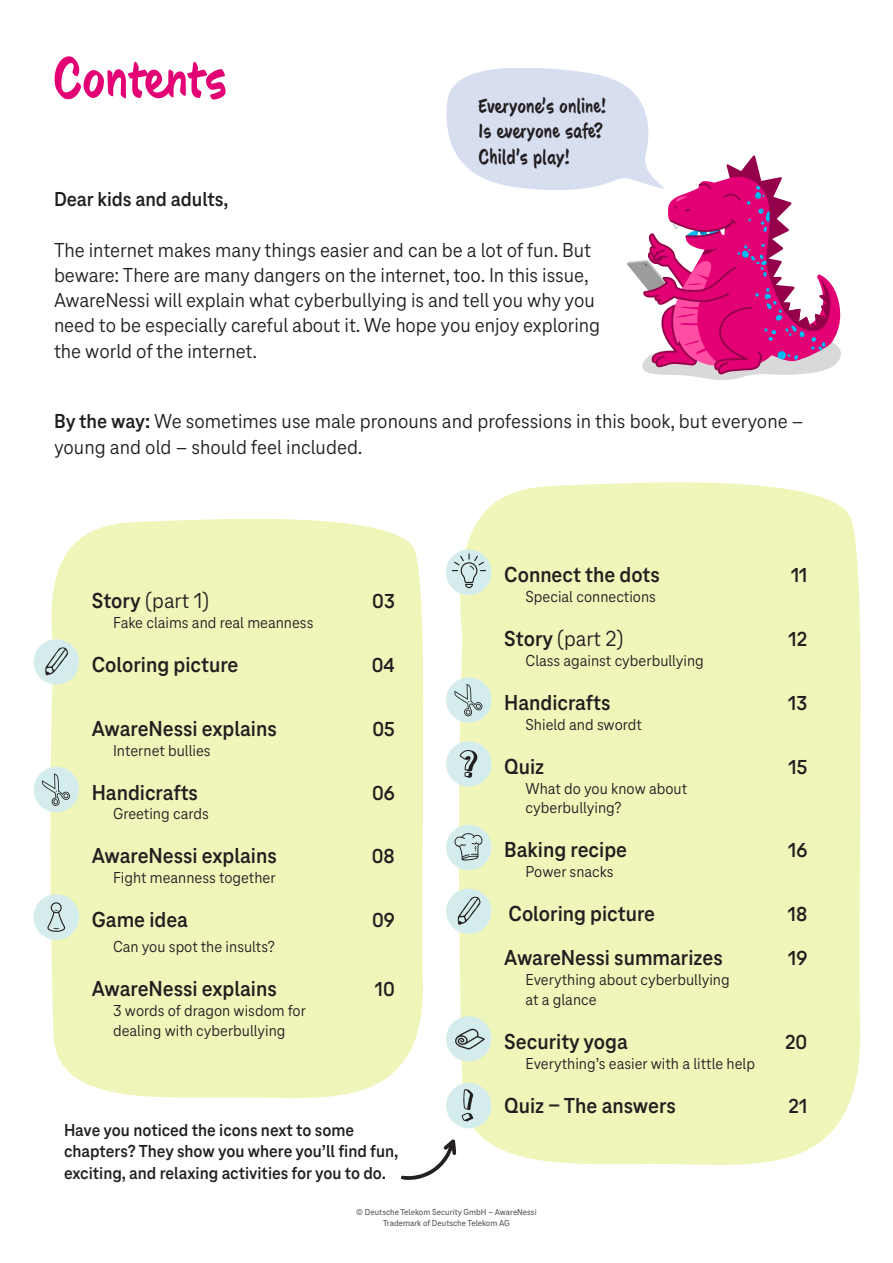
<style>
.page{position:relative;width:893px;height:1263px;background:#fff}
.page>*{position:absolute;margin:0;border:0;box-sizing:border-box;transform-origin:0 0}
.t1{font:700 57px "Tele Neo Marker";letter-spacing:.02em;color:#e20074}
.t2{font:700 22.5px "Tele Neo";color:#231f20}
.t3{font:22.5px "Tele Neo";color:#231f20}
.t4{font:21px/25.2px "Tele Neo";letter-spacing:-.005em;color:#231f20}
.t5{font:700 21px "Tele Neo";color:#231f20}
.t6{font:700 21px/25.2px "Tele Neo Marker";letter-spacing:.03em;color:#231f20}
.t7{font:700 18px/21.6px "Tele Neo";color:#231f20}
.t8{font:16.5px/19.8px "Tele Neo";color:#231f20}
.t9{font:500 9px/10.5px "Tele Neo";color:#57585a;text-align:center}
.s1{font-weight:700}
</style>
<div class="page">
<svg style="left:401px;top:1145px;width:45px;height:35px"></svg>
<div style="left:446px;top:482px;width:415px;height:683px;background:#f0f5ba"></div>
<div style="left:39px;top:518px;width:385px;height:581px;background:#f0f5ba"></div>
<svg style="left:446px;top:68px;width:395px;height:312px"></svg>
<div style="left:446px;top:549px;width:46px;height:46px;background:#d4edec;border-radius:50%"></div>
<svg style="left:452px;top:553px;width:34px;height:35px"></svg>
<div style="left:446px;top:677px;width:46px;height:46px;background:#d4edec;border-radius:50%"></div>
<svg style="left:454px;top:684px;width:29px;height:32px"></svg>
<div style="left:446px;top:741px;width:46px;height:45px;background:#d4edec;border-radius:50%"></div>
<svg style="left:460px;top:750px;width:17px;height:28px"></svg>
<div style="left:446px;top:825px;width:46px;height:45px;background:#d4edec;border-radius:50%"></div>
<svg style="left:454px;top:833px;width:29px;height:27px"></svg>
<div style="left:446px;top:888px;width:46px;height:46px;background:#d4edec;border-radius:50%"></div>
<div style="left:446px;top:1016px;width:46px;height:45px;background:#d4edec;border-radius:50%"></div>
<svg style="left:455px;top:1028px;width:30px;height:21px"></svg>
<div style="left:446px;top:1083px;width:46px;height:45px;background:#d4edec;border-radius:50%"></div>
<svg style="left:461px;top:1089px;width:12px;height:32px"></svg>
<div style="left:34px;top:639px;width:45px;height:46px;background:#d4edec;border-radius:50%"></div>
<div style="left:34px;top:767px;width:45px;height:45px;background:#d4edec;border-radius:50%"></div>
<svg style="left:42px;top:773px;width:28px;height:33px"></svg>
<div style="left:33px;top:894px;width:46px;height:46px;background:#d4edec;border-radius:50%"></div>
<svg style="left:47px;top:902px;width:18px;height:30px"></svg>
<svg style="left:45px;top:647px;width:23px;height:29px"></svg>
<svg style="left:457px;top:896px;width:23px;height:29px"></svg>
<h1 class="t1" style="left:54px;top:41px;width:173px">Contents</h1>
<p class="t6" style="left:479px;top:93px;width:129px">Everyone’s online!<br>Is everyone safe?<br>Child’s play!</p>
<p class="t5" style="left:54px;top:188px;width:176px">Dear kids and adults,</p>
<p class="t4" style="left:54px;top:237px;width:548px">The internet makes many things easier and can be a lot of fun. But beware: There are many dangers on the internet, too. In this issue, AwareNessi will explain what cyberbullying is and tell you why you need to be especially careful about it. We hope you enjoy exploring the world of the internet.</p>
<p class="t4" style="left:54px;top:409px;width:751px"><span class="s1">By the way:</span> We sometimes use male pronouns and professions in this book, but everyone – young and old – should feel included.</p>
<p class="t3" style="left:92px;top:588px;width:119px"><span class="s1">Story</span> (part 1)</p>
<p class="t5" style="left:372px;top:589px;width:24px">03</p>
<p class="t8" style="left:113px;top:613px;width:202px">Fake claims and real meanness</p>
<p class="t2" style="left:92px;top:652px;width:148px">Coloring picture</p>
<p class="t5" style="left:372px;top:653px;width:25px">04</p>
<p class="t2" style="left:92px;top:716px;width:186px">AwareNessi explains</p>
<p class="t5" style="left:372px;top:717px;width:24px">05</p>
<p class="t8" style="left:113px;top:740px;width:99px">Internet bullies</p>
<p class="t2" style="left:92px;top:779px;width:108px">Handicrafts</p>
<p class="t5" style="left:372px;top:781px;width:24px">06</p>
<p class="t8" style="left:113px;top:804px;width:97px">Greeting cards</p>
<p class="t2" style="left:92px;top:843px;width:186px">AwareNessi explains</p>
<p class="t5" style="left:372px;top:845px;width:25px">08</p>
<p class="t8" style="left:113px;top:868px;width:164px">Fight meanness together</p>
<p class="t2" style="left:92px;top:907px;width:98px">Game idea</p>
<p class="t5" style="left:372px;top:908px;width:24px">09</p>
<p class="t8" style="left:113px;top:937px;width:163px">Can you spot the insults?</p>
<p class="t2" style="left:92px;top:976px;width:186px">AwareNessi explains</p>
<p class="t5" style="left:375px;top:978px;width:21px">10</p>
<p class="t8" style="left:113px;top:1001px;width:194px">3 words of dragon wisdom for dealing with cyberbullying</p>
<p class="t7" style="left:64px;top:1119px;width:336px">Have you noticed the icons next to some chapters? They show you where you’ll find fun, exciting, and relaxing activities for you to do.</p>
<p class="t2" style="left:504px;top:562px;width:157px">Connect the dots</p>
<p class="t5" style="left:791px;top:564px;width:18px">11</p>
<p class="t8" style="left:526px;top:587px;width:132px">Special connections</p>
<p class="t3" style="left:504px;top:626px;width:121px"><span class="s1">Story</span> (part 2)</p>
<p class="t5" style="left:789px;top:627px;width:20px">12</p>
<p class="t8" style="left:526px;top:651px;width:180px">Class against cyberbullying</p>
<p class="t2" style="left:504px;top:690px;width:108px">Handicrafts</p>
<p class="t5" style="left:788px;top:691px;width:21px">13</p>
<p class="t8" style="left:526px;top:714px;width:118px">Shield and swordt</p>
<p class="t2" style="left:504px;top:754px;width:41px">Quiz</p>
<p class="t5" style="left:788px;top:755px;width:20px">15</p>
<p class="t8" style="left:526px;top:778px;width:163px">What do you know about cyberbullying?</p>
<p class="t2" style="left:504px;top:837px;width:124px">Baking recipe</p>
<p class="t5" style="left:788px;top:839px;width:21px">16</p>
<p class="t8" style="left:526px;top:862px;width:89px">Power snacks</p>
<p class="t2" style="left:509px;top:901px;width:148px">Coloring picture</p>
<p class="t5" style="left:788px;top:902px;width:21px">18</p>
<p class="t2" style="left:504px;top:945px;width:220px">AwareNessi summarizes</p>
<p class="t5" style="left:788px;top:946px;width:21px">19</p>
<p class="t8" style="left:526px;top:970px;width:206px">Everything about cyberbullying at a glance</p>
<p class="t2" style="left:504px;top:1029px;width:125px">Security yoga</p>
<p class="t5" style="left:785px;top:1030px;width:24px">20</p>
<p class="t8" style="left:526px;top:1053px;width:231px">Everything’s easier with a little help</p>
<p class="t2" style="left:504px;top:1093px;width:173px">Quiz − The answers</p>
<p class="t5" style="left:789px;top:1094px;width:20px">21</p>
<p class="t9" style="left:356px;top:1207px;width:182px">© Deutsche Telekom Security GmbH – AwareNessi<br>Trademark of Deutsche Telekom AG</p>
</div>
